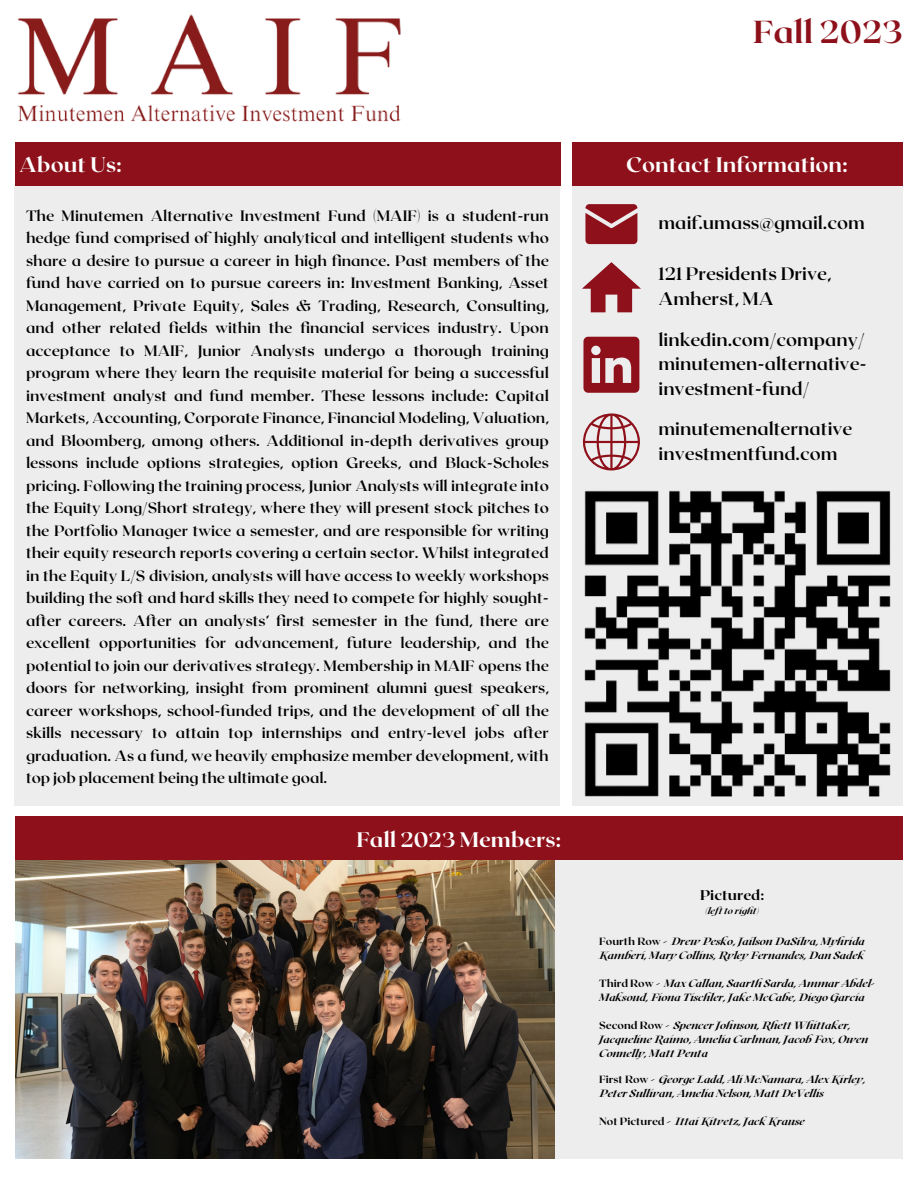
<style>
.page{position:relative;width:918px;height:1188px;background:#fff}
.page>*{position:absolute;margin:0;border:0;box-sizing:border-box;transform-origin:0 0}
.t1{font:800 31.8px "Roxborough CF";color:#8d101a}
.t2{font:800 21px "Roxborough CF";color:#fff}
.t3{font:700 18px/24.8px "Roxborough CF";color:#000}
.t4{font:700 15px/22.5px "Roxborough CF";color:#000;text-align:justify}
.t5{font:800 14.1px "Roxborough CF";color:#000}
.t6{font:italic 800 10.5px/14px "Roxborough CF";color:#000}
.t7{font:italic 800 9px "Roxborough CF";color:#000}
.s1{font-style:normal}
</style>
<div class="page">
<div style="left:15px;top:143px;width:545px;height:43px;background:#8d101a"></div>
<div style="left:15px;top:186px;width:545px;height:620px;background:#ededed"></div>
<div style="left:15px;top:816px;width:888px;height:45px;background:#8d101a"></div>
<div style="left:33px;top:861px;width:870px;height:298px;background:#ededed"></div>
<div style="left:572px;top:143px;width:330px;height:43px;background:#8d101a"></div>
<div style="left:572px;top:186px;width:330px;height:619px;background:#ededed"></div>
<svg style="left:582px;top:262px;width:59px;height:50px"></svg>
<svg style="left:583px;top:337px;width:56px;height:56px"></svg>
<svg style="left:585px;top:204px;width:52px;height:40px;background:#992d35"></svg>
<svg style="left:582px;top:413px;width:58px;height:58px"></svg>
<img style="left:17px;top:14px;width:384px;height:108px">
<img style="left:584px;top:491px;width:306px;height:306px">
<img style="left:15px;top:861px;width:539px;height:298px">
<p class="t1" style="left:753px;top:11px;width:151px">Fall 2023</p>
<p class="t2" style="left:19px;top:151px;width:104px">About Us:</p>
<p class="t4" style="left:26px;top:203px;width:524px">The Minutemen Alternative Investment Fund (MAIF) is a student-run hedge fund comprised of highly analytical and intelligent students who share a desire to pursue a career in high finance. Past members of the fund have carried on to pursue careers in: Investment Banking, Asset Management, Private Equity, Sales &amp; Trading, Research, Consulting, and other related fields within the financial services industry. Upon acceptance to MAIF, Junior Analysts undergo a thorough training program where they learn the requisite material for being a successful investment analyst and fund member. These lessons include: Capital Markets, Accounting, Corporate Finance, Financial Modeling, Valuation, and Bloomberg, among others. Additional in-depth derivatives group lessons include options strategies, option Greeks, and Black-Scholes pricing. Following the training process, Junior Analysts will integrate into the Equity Long/Short strategy, where they will present stock pitches to the Portfolio Manager twice a semester, and are responsible for writing their equity research reports covering a certain sector. Whilst integrated in the Equity L/S division, analysts will have access to weekly workshops building the soft and hard skills they need to compete for highly sought&shy;after careers. After an analysts’ first semester in the fund, there are excellent opportunities for advancement, future leadership, and the potential to join our derivatives strategy. Membership in MAIF opens the doors for networking, insight from prominent alumni guest speakers, career workshops, school-funded trips, and the development of all the skills necessary to attain top internships and entry-level jobs after graduation. As a fund, we heavily emphasize member development, with top job placement being the ultimate goal.</p>
<p class="t2" style="left:357px;top:826px;width:206px">Fall 2023 Members:</p>
<p class="t2" style="left:626px;top:151px;width:223px">Contact Information:</p>
<p class="t3" style="left:659px;top:209px;width:208px">maif.umass@gmail.com</p>
<p class="t3" style="left:659px;top:261px;width:174px">121 Presidents Drive,</p>
<p class="t3" style="left:659px;top:286px;width:117px">Amherst, MA</p>
<p class="t3" style="left:659px;top:326px;width:208px">linkedin.com/company/</p>
<p class="t3" style="left:659px;top:351px;width:210px">minutemen-alternative&shy;investment-fund/</p>
<p class="t3" style="left:659px;top:416px;width:195px">minutemenalternative investmentfund.com</p>
<p class="t5" style="left:700px;top:886px;width:66px">Pictured:</p>
<p class="t7" style="left:706px;top:905px;width:55px">(left to right)</p>
<p class="t6" style="left:599px;top:934px;width:267px"><span class="s1">Fourth Row</span> - Drew Pesko, Jailson DaSilva, Myhrida<br>Kamberi, Mary Collins, Ryley Fernandes, Dan Sadek</p>
<p class="t6" style="left:599px;top:976px;width:277px"><span class="s1">Third Row</span> - Max Callan, Saarth Sarda, Ammar Abdel-<br>Maksoud, Fiona Tischler, Jake McCabe, Diego Garcia</p>
<p class="t6" style="left:599px;top:1018px;width:271px"><span class="s1">Second Row</span> - Spencer Johnson, Rhett Whittaker,<br>Jacqueline Raimo, Amelia Carlman, Jacob Fox, Owen<br>Connelly, Matt Penta</p>
<p class="t6" style="left:599px;top:1072px;width:268px"><span class="s1">First Row</span> - George Ladd, Ali McNamara, Alex Kirley,<br>Peter Sullivan, Amelia Nelson, Matt DeVellis</p>
<p class="t6" style="left:599px;top:1114px;width:207px"><span class="s1">Not Pictured</span> - Ittai Kitvetz, Jack Krause</p>
</div>
